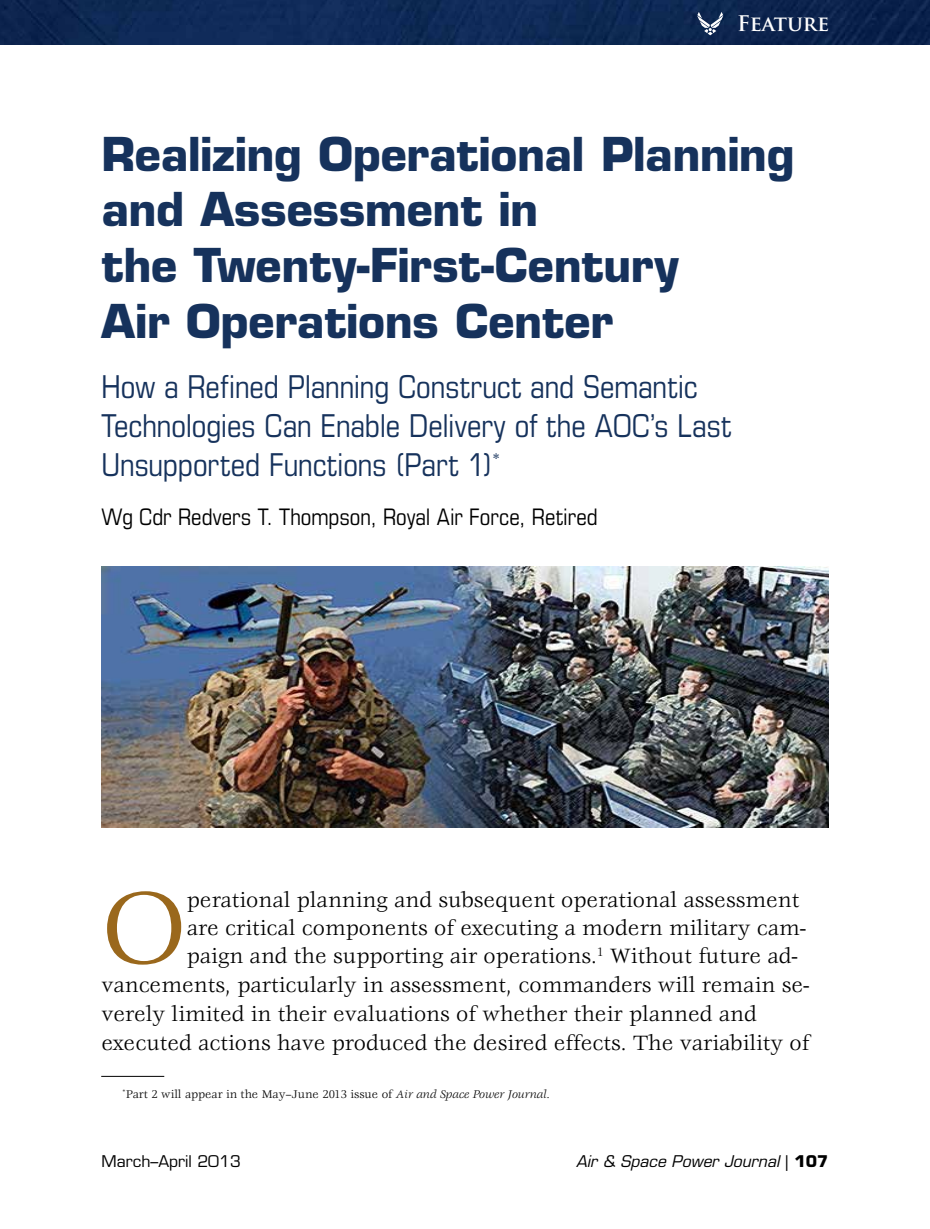
<style>
.page{position:relative;width:930px;height:1229px;background:#fff}
.page>*{position:absolute;margin:0;border:0;box-sizing:border-box;transform-origin:0 0}
.t1{font:112.17px "Veljovic Std";color:#9a681c}
.t2{font:700 45.5px/55.6px "Eurostile LT Std";letter-spacing:-.005em;color:#16325c}
.t3{font:condensed 31.5px/38.9px "Eurostile LT Std";letter-spacing:-.005em;color:#16325c}
.t4{font:22.75px "Veljovic Std";color:#000}
.t5{font:condensed 22.75px "Eurostile LT Std";color:#000}
.t6{font:700 21px "Trajan Pro";letter-spacing:-.01em;color:#fff}
.t7{font:italic 15.75px "Eurostile LT Std";color:#000}
.t8{font:15.75px "Eurostile LT Std";color:#000}
.t9{font:12.25px "Veljovic Std";color:#000}
.s1{font-style:italic}
.s2{font-style:normal}
.s3{font-weight:700;font-style:normal}
</style>
<div class="page">
<img style="left:0;top:0;width:929px;height:45px">
<svg style="left:696px;top:12px;width:27px;height:23px"></svg>
<img style="left:102px;top:567px;width:726px;height:260px">
<hr style="left:101px;top:1076px;width:63px;height:1px;background:#000">
<p class="t6" style="left:737px;top:10px;width:93px">Feature</p>
<h2 class="t2" style="left:102px;top:126px;width:694px">Realizing Operational Planning and Assessment in<br>the Twenty-First-Century<br>Air Operations Center</h2>
<h3 class="t3" style="left:102px;top:366px;width:631px">How a Refined Planning Construct and Semantic<br>Technologies Can Enable Delivery of the AOC’s Last<br>Unsupported Functions (Part 1)<sup>*</sup></h3>
<p class="t5" style="left:102px;top:503px;width:497px">Wg Cdr Redvers T. Thompson, Royal Air Force, Retired</p>
<h1 class="t1" style="left:102px;top:867px;width:87px">O</h1>
<p class="t4" style="left:187px;top:887px;width:614px">perational planning and subsequent operational assessment</p>
<p class="t4" style="left:187px;top:915px;width:620px">are critical components of executing a modern military cam-</p>
<p class="t4" style="left:187px;top:943px;width:612px">paign and the supporting air operations.<sup>1</sup> Without future ad-</p>
<p class="t4" style="left:101px;top:972px;width:709px">vancements, particularly in assessment, commanders will remain se-</p>
<p class="t4" style="left:101px;top:1001px;width:656px">verely limited in their evaluations of whether their planned and</p>
<p class="t4" style="left:101px;top:1031px;width:709px">executed actions have produced the desired effects. The variability of</p>
<p class="t9" style="left:122px;top:1087px;width:429px"><sup>*</sup>Part 2 will appear in the May–June 2013 issue of <span class="s1">Air and Space Power Journal</span>.</p>
<p class="t8" style="left:102px;top:1152px;width:141px">March–April 2013</p>
<p class="t7" style="left:576px;top:1152px;width:254px">Air &amp; Space Power Journal <span class="s2">|</span> <span class="s3">107</span></p>
</div>
